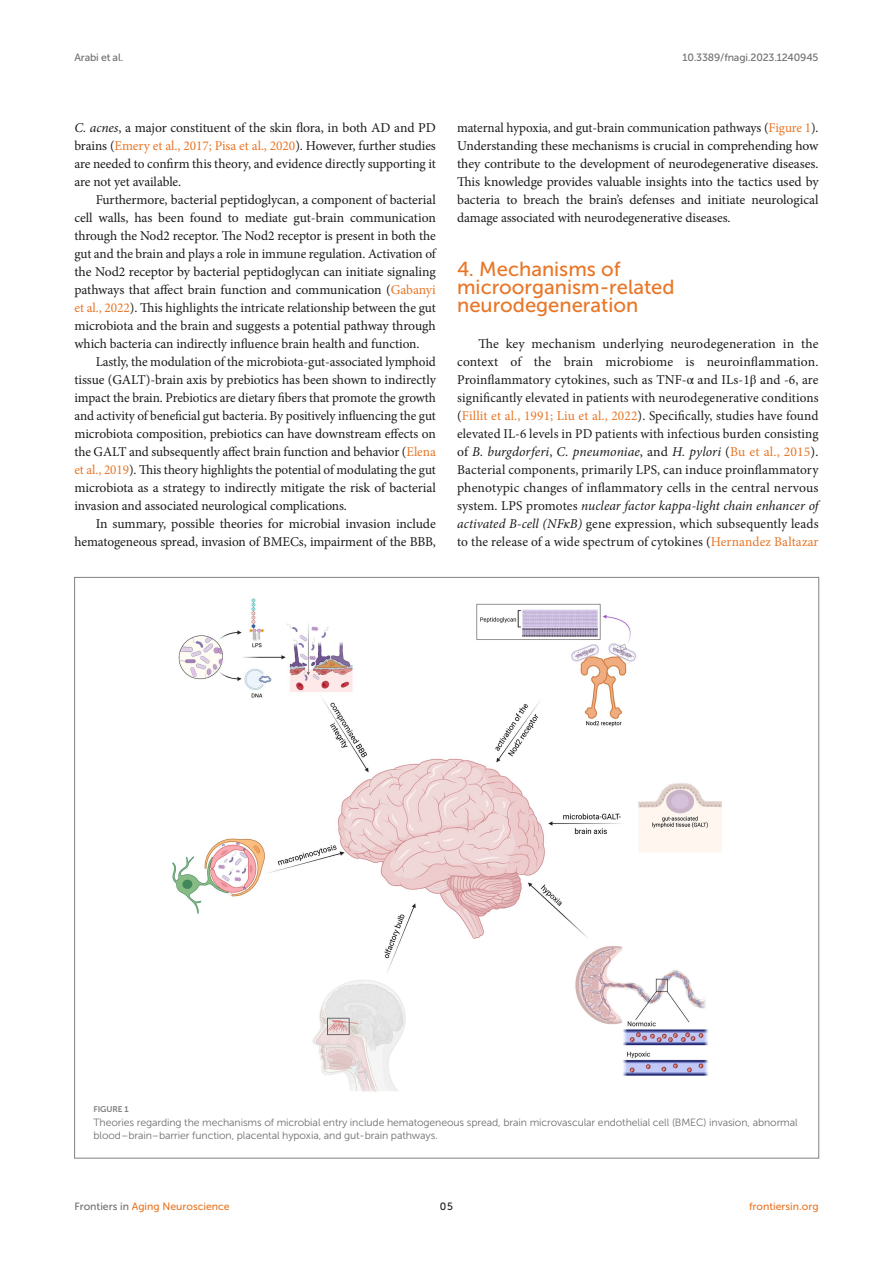
<style>
.page{position:relative;width:893px;height:1263px;background:#fff}
.page>*{position:absolute;margin:0;border:0;box-sizing:border-box;transform-origin:0 0}
.HEAD_1{font:20.25px/18px "Museo Sans 500";color:#e87626}
.TEXT{font:13.5px/18px "Minion Pro";letter-spacing:-.005em;color:#1b1c1b;text-align:justify}
.TEXT_FLUSH{font:13.5px/18px "Minion Pro";letter-spacing:.01em;color:#1b1c1b;text-align:justify}
.FIG_LEG{font:10.5px/13.5px "Museo Sans 300";letter-spacing:-.01em;color:#706f70}
.t1{font:10.5px "Museo Sans 500";color:#e87626}
.t2{font:10.5px "Museo Sans 500";letter-spacing:-.015em;color:#706f70}
.t3{font:10.5px "Museo Sans 500";color:#1b1c1b}
.FIG_HD{font:8.25px "Museo Sans 700";letter-spacing:-.01em;color:#7e7f7f}
.s1{font-style:italic}
.s2{color:#e87626}
.s3{font-family:"STIX General"}
.s4{font-family:"STIX General";font-style:italic}
.s5{color:#706f70}
</style>
<div class="page">
<img style="left:172px;top:598px;width:550px;height:494px">
<p class="t2" style="left:74px;top:51px;width:50px">Arabi et al.</p>
<p class="t2" style="left:682px;top:51px;width:138px">10.3389/fnagi.2023.1240945</p>
<p class="TEXT" style="left:74px;top:119px;width:363px"><span class="s1">C. acnes</span>, a major constituent of the skin flora, in both AD and PD brains (<span class="s2">Emery et al., 2017; Pisa et al., 2020</span>). However, further studies are needed to confirm this theory, and evidence directly supporting it are not yet available.</p>
<p class="TEXT" style="left:74px;top:191px;width:363px;text-indent:21px">Furthermore, bacterial peptidoglycan, a component of bacterial cell walls, has been found to mediate gut-brain communication through the Nod2 receptor. The Nod2 receptor is present in both the gut and the brain and plays a role in immune regulation. Activation of the Nod2 receptor by bacterial peptidoglycan can initiate signaling pathways that affect brain function and communication (<span class="s2">Gabanyi et al., 2022</span>). This highlights the intricate relationship between the gut microbiota and the brain and suggests a potential pathway through which bacteria can indirectly influence brain health and function.</p>
<p class="TEXT" style="left:74px;top:353px;width:363px;text-indent:21px">Lastly, the modulation of the microbiota-gut-associated lymphoid tissue (GALT)-brain axis by prebiotics has been shown to indirectly impact the brain. Prebiotics are dietary fibers that promote the growth and activity of beneficial gut bacteria. By positively influencing the gut microbiota composition, prebiotics can have downstream effects on the GALT and subsequently affect brain function and behavior (<span class="s2">Elena et al., 2019</span>). This theory highlights the potential of modulating the gut microbiota as a strategy to indirectly mitigate the risk of bacterial invasion and associated neurological complications.</p>
<p class="TEXT" style="left:74px;top:515px;width:363px;text-align:right">In summary, possible theories for microbial invasion include hematogeneous spread, invasion of BMECs, impairment of the BBB,</p>
<p class="TEXT" style="left:457px;top:119px;width:363px">maternal hypoxia, and gut-brain communication pathways (<span class="s2">Figure 1</span>).<br>Understanding these mechanisms is crucial in comprehending how they contribute to the development of neurodegenerative diseases.<br>This knowledge provides valuable insights into the tactics used by bacteria to breach the brain’s defenses and initiate neurological damage associated with neurodegenerative diseases.</p>
<p class="HEAD_1" style="left:457px;top:260px;width:219px">4. Mechanisms of microorganism-related neurodegeneration</p>
<p class="TEXT_FLUSH" style="left:457px;top:335px;width:363px;text-indent:21px">The key mechanism underlying neurodegeneration in the context of the brain microbiome is neuroinflammation.<br>Proinflammatory cytokines, such as TNF-<span class="s3">α</span> and ILs-1<span class="s3">β</span> and -6, are significantly elevated in patients with neurodegenerative conditions (<span class="s2">Fillit et al., 1991; Liu et al., 2022</span>). Specifically, studies have found elevated IL-6 levels in PD patients with infectious burden consisting of <span class="s1">B. burgdorferi</span>, <span class="s1">C. pneumoniae</span>, and <span class="s1">H. pylori</span> (<span class="s2">Bu et al., 2015</span>).<br>Bacterial components, primarily LPS, can induce proinflammatory phenotypic changes of inflammatory cells in the central nervous system. LPS promotes <span class="s1">nuclear factor kappa-light chain enhancer of activated B-cell (NF</span><span class="s4">κ</span><span class="s1">B)</span> gene expression, which subsequently leads to the release of a wide spectrum of cytokines (<span class="s2">Hernandez Baltazar</span></p>
<p class="FIG_HD" style="left:94px;top:1105px;width:37px">FIGURE 1</p>
<p class="FIG_LEG" style="left:94px;top:1115px;width:706px">Theories regarding the mechanisms of microbial entry include hematogeneous spread, brain microvascular endothelial cell (BMEC) invasion, abnormal blood–brain–barrier function, placental hypoxia, and gut-brain pathways.</p>
<p class="t1" style="left:74px;top:1200px;width:157px"><span class="s5">Frontiers in</span> Aging Neuroscience</p>
<p class="t3" style="left:440px;top:1200px;width:14px">05</p>
<p class="t1" style="left:749px;top:1200px;width:71px">frontiersin.org</p>
</div>
